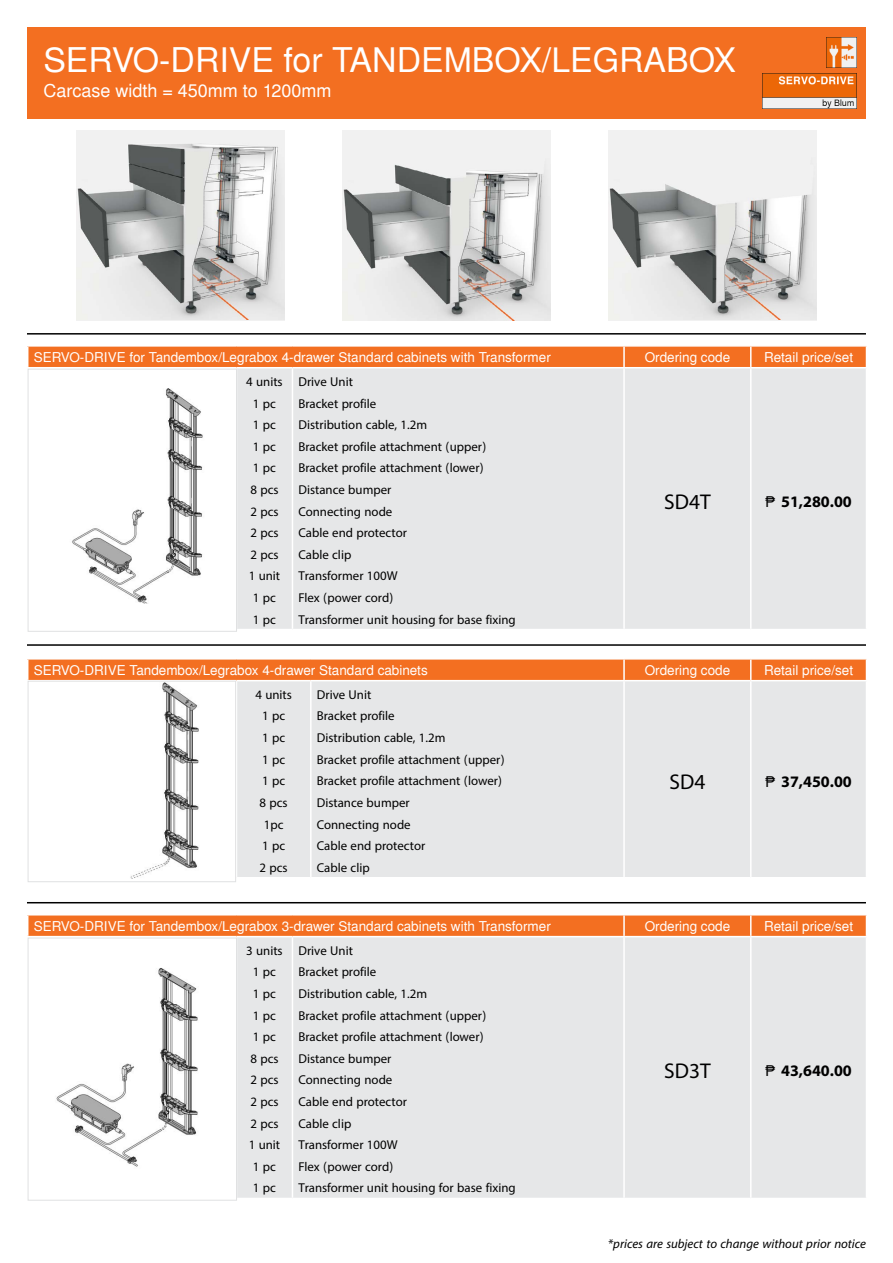
<style>
.page{position:relative;width:893px;height:1263px;background:#fff}
.page>*{position:absolute;margin:0;border:0;box-sizing:border-box;transform-origin:0 0}
.t1{font:33.9px "Nimbus San LCY";color:#fff}
.t2{font:30px "Myriad Arabic";color:#000}
.t3{font:700 22.5px "Myriad Arabic";color:#000}
.t4{font:18px/21.6px "Myriad Arabic";color:#000}
.t5{font:italic 18px "Myriad Arabic";color:#000}
.t6{font:18px "Nimbus San LCY";color:#fff}
.t7{font:13.5px "Nimbus San LCY";color:#fff}
.s1{font-family:"Arial";font-weight:400;font-size:15px}
</style>
<div class="page">
<div style="left:28px;top:346px;width:596px;height:22px;background:#f36f21"></div>
<div style="left:237px;top:368px;width:629px;height:261px;background:#e6e7e8"></div>
<hr style="left:27px;top:345px;width:209px;height:2px;background:#fff">
<hr style="left:236px;top:345px;width:56px;height:2px;background:#fff">
<hr style="left:292px;top:345px;width:332px;height:2px;background:#fff">
<hr style="left:623px;top:347px;width:2px;height:20px;background:#fff">
<div style="left:624px;top:346px;width:243px;height:21px;background:#f36f21"></div>
<hr style="left:27px;top:367px;width:209px;height:1px;background:#fff">
<hr style="left:236px;top:367px;width:56px;height:1px;background:#fff">
<hr style="left:292px;top:367px;width:332px;height:1px;background:#fff">
<hr style="left:292px;top:368px;width:1px;height:261px;background:#fff">
<hr style="left:623px;top:368px;width:2px;height:261px;background:#fff">
<hr style="left:750px;top:368px;width:1px;height:261px;background:#fff">
<div style="left:28px;top:915px;width:596px;height:22px;background:#f36f21"></div>
<div style="left:237px;top:937px;width:629px;height:261px;background:#e6e7e8"></div>
<hr style="left:623px;top:915px;width:2px;height:21px;background:#fff">
<svg style="left:624px;top:915px;width:243px;height:21px;background:#f3752a"></svg>
<hr style="left:27px;top:936px;width:209px;height:1px;background:#fff">
<hr style="left:236px;top:936px;width:56px;height:1px;background:#fff">
<hr style="left:292px;top:936px;width:332px;height:1px;background:#fff">
<hr style="left:292px;top:937px;width:1px;height:261px;background:#fff">
<hr style="left:623px;top:937px;width:2px;height:261px;background:#fff">
<hr style="left:750px;top:937px;width:1px;height:261px;background:#fff">
<div style="left:28px;top:659px;width:596px;height:22px;background:#f36f21"></div>
<div style="left:237px;top:681px;width:629px;height:196px;background:#e6e7e8"></div>
<hr style="left:623px;top:659px;width:2px;height:21px;background:#fff">
<svg style="left:624px;top:659px;width:243px;height:21px;background:#f3752a"></svg>
<hr style="left:27px;top:680px;width:209px;height:1px;background:#fff">
<hr style="left:236px;top:680px;width:75px;height:1px;background:#fff">
<hr style="left:311px;top:680px;width:313px;height:1px;background:#fff">
<hr style="left:310px;top:681px;width:2px;height:196px;background:#fff">
<hr style="left:623px;top:681px;width:2px;height:196px;background:#fff">
<hr style="left:750px;top:681px;width:1px;height:196px;background:#fff">
<div style="left:27px;top:27px;width:839px;height:91px;background:#f36f21"></div>
<img style="left:762px;top:73px;width:95px;height:36px">
<img style="left:827px;top:38px;width:30px;height:30px">
<hr style="left:27px;top:333px;width:839px;height:2px;background:#000">
<hr style="left:27px;top:902px;width:839px;height:1px;background:#000">
<hr style="left:27px;top:644px;width:839px;height:2px;background:#000">
<img style="left:130px;top:683px;width:69px;height:195px">
<div style="left:28px;top:681px;width:208px;height:201px;border:1px solid #e0e1e2"></div>
<div style="left:76px;top:130px;width:209px;height:190px;background:#f1f1f1"></div>
<img style="left:77px;top:144px;width:208px;height:176px">
<div style="left:342px;top:130px;width:209px;height:190px;background:#f1f1f1"></div>
<img style="left:343px;top:164px;width:208px;height:156px">
<div style="left:608px;top:130px;width:208px;height:190px;background:#f1f1f1"></div>
<img style="left:609px;top:184px;width:207px;height:136px">
<img style="left:72px;top:389px;width:131px;height:214px">
<div style="left:28px;top:369px;width:209px;height:262px;border:1px solid #e0e1e2"></div>
<img style="left:56px;top:968px;width:142px;height:199px">
<div style="left:28px;top:938px;width:209px;height:262px;border:1px solid #e0e1e2"></div>
<h1 class="t1" style="left:43px;top:40px;width:694px">SERVO-DRIVE for TANDEMBOX/LEGRABOX</h1>
<p class="t6" style="left:43px;top:80px;width:290px">Carcase width = 450mm to 1200mm</p>
<p class="t7" style="left:34px;top:349px;width:519px">SERVO-DRIVE for Tandembox/Legrabox 4-drawer Standard cabinets with Transformer</p>
<p class="t7" style="left:645px;top:349px;width:87px">Ordering code</p>
<p class="t7" style="left:764px;top:349px;width:90px">Retail price/set</p>
<p class="t4" style="left:246px;top:371px;width:38px">4 units<br>1 pc<br>1 pc<br>1 pc<br>1 pc<br>8 pcs<br>2 pcs<br>2 pcs<br>2 pcs<br>1 unit<br>1 pc<br>1 pc</p>
<p class="t4" style="left:298px;top:371px;width:219px">Drive Unit<br>Bracket profile<br>Distribution cable, 1.2m<br>Bracket profile attachment (upper)<br>Bracket profile attachment (lower)<br>Distance bumper<br>Connecting node<br>Cable end protector<br>Cable clip<br>Transformer 100W<br>Flex (power cord)<br>Transformer unit housing for base fixing</p>
<h2 class="t2" style="left:664px;top:481px;width:48px">SD4T</h2>
<p class="t3" style="left:765px;top:486px;width:88px"><span class="s1">₱</span> 51,280.00</p>
<p class="t7" style="left:34px;top:662px;width:396px">SERVO-DRIVE Tandembox/Legrabox 4-drawer Standard cabinets</p>
<p class="t7" style="left:645px;top:662px;width:87px">Ordering code</p>
<p class="t7" style="left:764px;top:662px;width:90px">Retail price/set</p>
<p class="t4" style="left:255px;top:684px;width:38px">4 units<br>1 pc<br>1 pc<br>1 pc<br>1 pc<br>8 pcs<br>1pc<br>1 pc<br>2 pcs</p>
<p class="t4" style="left:317px;top:684px;width:189px">Drive Unit<br>Bracket profile<br>Distribution cable, 1.2m<br>Bracket profile attachment (upper)<br>Bracket profile attachment (lower)<br>Distance bumper<br>Connecting node<br>Cable end protector<br>Cable clip</p>
<h2 class="t2" style="left:669px;top:761px;width:37px">SD4</h2>
<p class="t3" style="left:765px;top:766px;width:88px"><span class="s1">₱</span> 37,450.00</p>
<p class="t7" style="left:34px;top:918px;width:519px">SERVO-DRIVE for Tandembox/Legrabox 3-drawer Standard cabinets with Transformer</p>
<p class="t7" style="left:645px;top:918px;width:87px">Ordering code</p>
<p class="t7" style="left:764px;top:918px;width:90px">Retail price/set</p>
<p class="t4" style="left:246px;top:940px;width:38px">3 units<br>1 pc<br>1 pc<br>1 pc<br>1 pc<br>8 pcs<br>2 pcs<br>2 pcs<br>2 pcs<br>1 unit<br>1 pc<br>1 pc</p>
<p class="t4" style="left:298px;top:940px;width:219px">Drive Unit<br>Bracket profile<br>Distribution cable, 1.2m<br>Bracket profile attachment (upper)<br>Bracket profile attachment (lower)<br>Distance bumper<br>Connecting node<br>Cable end protector<br>Cable clip<br>Transformer 100W<br>Flex (power cord)<br>Transformer unit housing for base fixing</p>
<h2 class="t2" style="left:664px;top:1050px;width:48px">SD3T</h2>
<p class="t3" style="left:765px;top:1055px;width:88px"><span class="s1">₱</span> 43,640.00</p>
<p class="t5" style="left:608px;top:1232px;width:260px">*prices are subject to change without prior notice</p>
</div>
